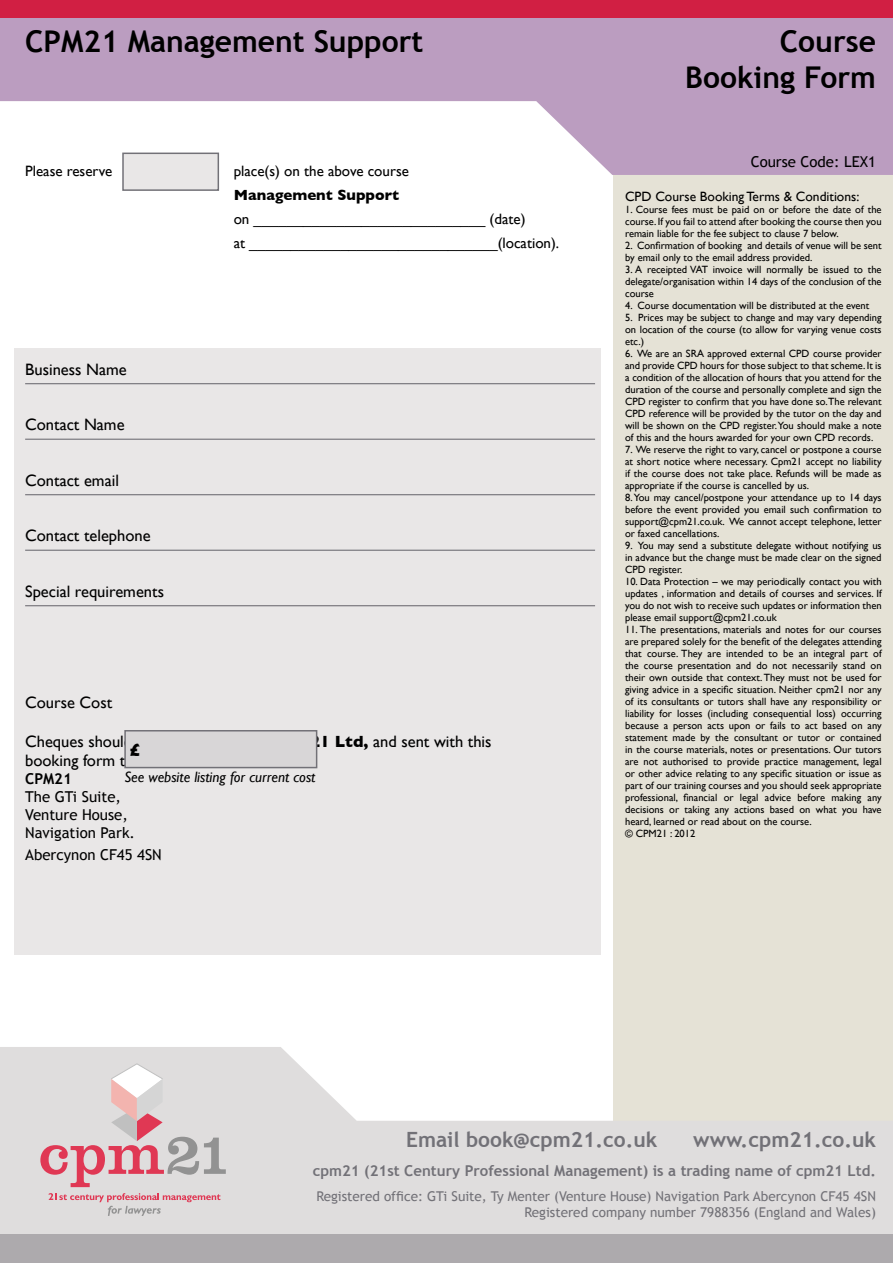
<style>
.page{position:relative;width:893px;height:1263px;background:#fff}
.page>*{position:absolute;margin:0;border:0;box-sizing:border-box;transform-origin:0 0}
.t1{font:700 30px/36px "Trebuchet MS";color:#000;text-align:right}
.t2{font:700 21px "Trebuchet MS";color:#727177}
.t3{font:700 18px "Gill Sans";color:#000}
.t4{font:16.5px/19.5px "Gill Sans";color:#000}
.t5{font:15px/24px "Gill Sans";color:#000}
.t6{font:15px/18px "Trebuchet MS";color:#000}
.t7{font:700 15px "Trebuchet MS";color:#727177}
.t8{font:italic 15px "Gill Sans";color:#000}
.t9{font:700 15px "Gill Sans";color:#000}
.t10{font:700 15px "Trebuchet MS";color:#000}
.t11{font:13.5px/16.5px "Trebuchet MS";color:#727177;text-align:right}
.t12{font:13.5px "Gill Sans";color:#000}
.t13{font:10.5px/12px "Gill Sans";color:#000;text-align:justify}
.s1{font-weight:700}
</style>
<div class="page">
<div style="left:614px;top:151px;width:279px;height:982px;background:#e5e2d6"></div>
<svg style="left:0;top:18px;width:893px;height:157px;fill:#bb9dc0"></svg>
<svg style="left:0;top:1047px;width:893px;height:187px;fill:#dfdddd"></svg>
<div style="left:0;top:1234px;width:893px;height:29px;background:#adaaad"></div>
<div style="left:0;top:0;width:893px;height:18px;background:#d11f43"></div>
<svg style="left:49px;top:1193px;width:171px;height:22px"></svg>
<svg style="left:40px;top:1063px;width:186px;height:124px"></svg>
<div style="left:14px;top:348px;width:587px;height:606px;background:#e9e7e7"></div>
<hr style="left:25px;top:383px;width:570px;height:1px;background:#727177">
<hr style="left:25px;top:439px;width:570px;height:1px;background:#727177">
<hr style="left:25px;top:494px;width:570px;height:1px;background:#727177">
<hr style="left:25px;top:550px;width:570px;height:1px;background:#727177">
<hr style="left:25px;top:605px;width:570px;height:1px;background:#727177">
<div style="left:122px;top:153px;width:97px;height:38px;background:#e9e7e7;border:2px solid #727177"></div>
<div style="left:124px;top:730px;width:193px;height:38px;background:#d8d6d7;border:2px solid #727177"></div>
<h1 class="t1" style="left:25px;top:24px;width:400px">CPM21 Management Support</h1>
<h3 class="t5" style="left:25px;top:159px;width:89px">Please reserve</h3>
<h3 class="t5" style="left:234px;top:159px;width:177px">place(s) on the above course</h3>
<h3 class="t9" style="left:234px;top:187px;width:167px">Management Support</h3>
<h3 class="t5" style="left:234px;top:207px;width:327px">on ____________________________ (date)<br>at ______________________________(location).</h3>
<h3 class="t4" style="left:25px;top:359px;width:103px">Business Name</h3>
<h3 class="t4" style="left:25px;top:415px;width:101px">Contact Name</h3>
<h3 class="t4" style="left:25px;top:470px;width:95px">Contact email</h3>
<h3 class="t4" style="left:25px;top:526px;width:127px">Contact telephone</h3>
<h3 class="t4" style="left:25px;top:581px;width:140px">Special requirements</h3>
<h3 class="t4" style="left:25px;top:692px;width:89px">Course Cost</h3>
<h3 class="t4" style="left:25px;top:731px;width:468px">Cheques should be made payable to <span class="s1">CPM21 Ltd,</span> and sent with this booking form to:</h3>
<h3 class="t10" style="left:25px;top:769px;width:48px">CPM21</h3>
<h3 class="t6" style="left:25px;top:788px;width:111px">The GTi Suite,<br>Venture House,<br>Navigation Park.</h3>
<h3 class="t6" style="left:25px;top:846px;width:138px">Abercynon CF45 4SN</h3>
<h3 class="t3" style="left:130px;top:739px;width:12px">£</h3>
<h3 class="t8" style="left:124px;top:768px;width:193px">See website listing for current cost</h3>
<h1 class="t1" style="left:685px;top:24px;width:192px">Course<br>Booking Form</h1>
<h3 class="t6" style="left:751px;top:152px;width:127px">Course Code: LEX1</h3>
<p class="t12" style="left:625px;top:188px;width:236px">CPD Course Booking Terms &amp; Conditions:</p>
<p class="t13" style="left:625px;top:203px;width:258px">1. Course fees must be paid on or before the date of the course. If you fail to attend after booking the course then you remain liable for the fee subject to clause 7 below.</p>
<p class="t13" style="left:625px;top:239px;width:258px">2. Confirmation of booking and details of venue will be sent by email only to the email address provided.</p>
<p class="t13" style="left:625px;top:263px;width:258px">3. A receipted VAT invoice will normally be issued to the delegate/organisation within 14 days of the conclusion of the course</p>
<p class="t13" style="left:625px;top:299px;width:246px">4. Course documentation will be distributed at the event</p>
<p class="t13" style="left:625px;top:311px;width:258px">5. Prices may be subject to change and may vary depending on location of the course (to allow for varying venue costs etc.)</p>
<p class="t13" style="left:625px;top:347px;width:258px">6. We are an SRA approved external CPD course provider and provide CPD hours for those subject to that scheme. It is a condition of the allocation of hours that you attend for the duration of the course and personally complete and sign the CPD register to confirm that you have done so.The relevant CPD reference will be provided by the tutor on the day and will be shown on the CPD register. You should make a note of this and the hours awarded for your own CPD records.</p>
<p class="t13" style="left:625px;top:443px;width:258px">7. We reserve the right to vary, cancel or postpone a course at short notice where necessary. Cpm21 accept no liability if the course does not take place. Refunds will be made as appropriate if the course is cancelled by us.</p>
<p class="t13" style="left:625px;top:491px;width:258px">8. You may cancel/postpone your attendance up to 14 days before the event provided you email such confirmation to support@cpm21.co.uk. We cannot accept telephone, letter or faxed cancellations.</p>
<p class="t13" style="left:625px;top:539px;width:258px">9. You may send a substitute delegate without notifying us in advance but the change must be made clear on the signed CPD register.</p>
<p class="t13" style="left:625px;top:575px;width:258px">10. Data Protection – we may periodically contact you with updates , information and details of courses and services. If you do not wish to receive such updates or information then please email support@cpm21.co.uk</p>
<p class="t13" style="left:625px;top:623px;width:258px;text-align:left">11. The presentations, materials and notes for our courses are prepared solely for the benefit of the delegates attending that course. They are intended to be an integral part of the course presentation and do not necessarily stand on their own outside that context. They must not be used for giving advice in a specific situation. Neither cpm21 nor any of its consultants or tutors shall have any responsibility or liability for losses (including consequential loss) occurring because a person acts upon or fails to act based on any statement made by the consultant or tutor or contained in the course materials, notes or presentations. Our tutors are not authorised to provide practice management, legal or other advice relating to any specific situation or issue as part of our training courses and you should seek appropriate professional, financial or legal advice before making any decisions or taking any actions based on what you have heard, learned or read about on the course.<br>© CPM21 : 2012</p>
<h2 class="t2" style="left:693px;top:1127px;width:184px">www.cpm21.co.uk</h2>
<h3 class="t7" style="left:313px;top:1161px;width:565px">cpm21 (21st Century Professional Management) is a trading name of cpm21 Ltd.</h3>
<p class="t11" style="left:316px;top:1188px;width:561px">Registered office: GTi Suite, Ty Menter (Venture House) Navigation Park Abercynon CF45 4SN<br>Registered company number 7988356 (England and Wales)</p>
<h2 class="t2" style="left:406px;top:1127px;width:253px">Email book@cpm21.co.uk</h2>
</div>
